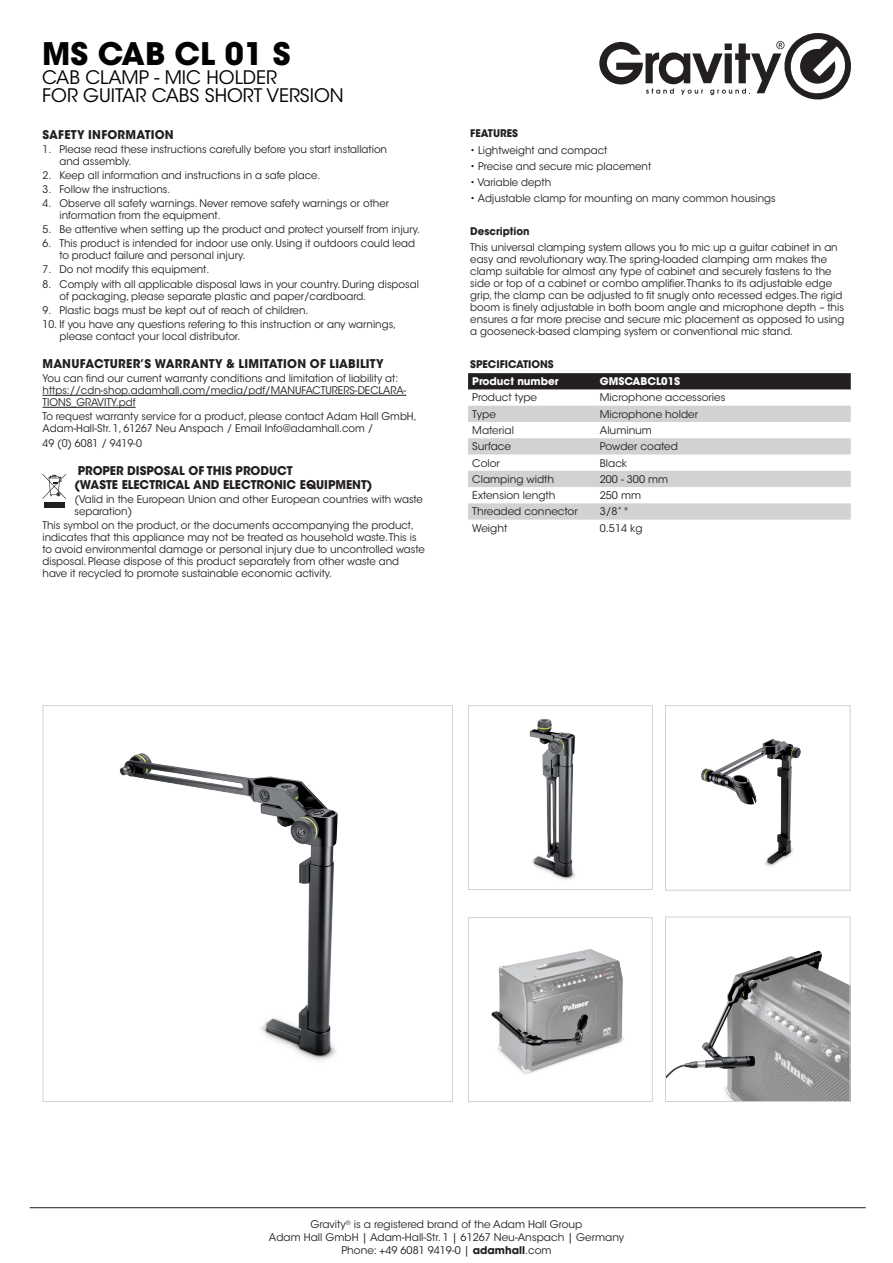
<style>
.page{position:relative;width:893px;height:1263px;background:#fff}
.page>*{position:absolute;margin:0;border:0;box-sizing:border-box;transform-origin:0 0}
.t1{font:700 30.9px "ITC Avant Garde Std";color:#030102}
.t2{font:18.6px/18.6px "ITC Avant Garde Std";color:#030102}
.t3{font:700 12px/14.1px "ITC Avant Garde Std";color:#231f20}
.t4{font:700 12px "ITC Avant Garde Std";letter-spacing:.02em;color:#231f20}
.t5{font:10.5px/12px "ITC Avant Garde Std";color:#231f20}
.t6{font:700 10.5px "ITC Avant Garde Std";color:#231f20}
.t7{font:700 10.5px "ITC Avant Garde Std";color:#fff}
.s1{font-weight:700}
</style>
<div class="page">
<hr style="left:43px;top:395px;width:363px;height:1px;background:#231f20">
<hr style="left:43px;top:407px;width:93px;height:1px;background:#231f20">
<div style="left:44px;top:503px;width:21px;height:5px;background:#231f20"></div>
<svg style="left:43px;top:474px;width:23px;height:25px"></svg>
<hr style="left:30px;top:1207px;width:836px;height:1px;background:#231f20">
<svg style="left:599px;top:33px;width:252px;height:67px"></svg>
<div style="left:468px;top:373px;width:383px;height:16px;background:#231f20"></div>
<svg style="left:468px;top:406px;width:383px;height:114px"></svg>
<img style="left:701px;top:739px;width:100px;height:127px">
<div style="left:665px;top:705px;width:185px;height:185px;border:1px solid #d1d2d4"></div>
<img style="left:529px;top:718px;width:46px;height:162px">
<div style="left:468px;top:705px;width:185px;height:185px;border:1px solid #d1d2d4"></div>
<img style="left:119px;top:753px;width:219px;height:308px">
<img style="left:667px;top:950px;width:181px;height:150px">
<div style="left:665px;top:916px;width:185px;height:186px;border:1px solid #d1d2d4"></div>
<img style="left:491px;top:949px;width:132px;height:125px">
<div style="left:468px;top:917px;width:185px;height:185px;border:1px solid #d1d2d4"></div>
<h1 class="t1" style="left:42px;top:34px;width:250px">MS CAB CL 01 S</h1>
<h2 class="t2" style="left:42px;top:68px;width:303px">CAB CLAMP - MIC HOLDER<br>FOR GUITAR CABS SHORT VERSION</h2>
<p class="t4" style="left:43px;top:126px;width:133px">SAFETY INFORMATION</p>
<p class="t5" style="left:60px;top:143px;width:329px;text-indent:-17px">1. Please read these instructions carefully before you start installation and assembly.</p>
<p class="t5" style="left:43px;top:169px;width:279px">2. Keep all information and instructions in a safe place.</p>
<p class="t5" style="left:43px;top:183px;width:129px">3. Follow the instructions.</p>
<p class="t5" style="left:60px;top:197px;width:331px;text-indent:-17px">4. Observe all safety warnings. Never remove safety warnings or other information from the equipment.</p>
<p class="t5" style="left:43px;top:224px;width:379px">5. Be attentive when setting up the product and protect yourself from injury.</p>
<p class="t5" style="left:60px;top:238px;width:357px;text-indent:-17px">6. This product is intended for indoor use only. Using it outdoors could lead to product failure and personal injury.</p>
<p class="t5" style="left:43px;top:264px;width:168px">7. Do not modify this equipment.</p>
<p class="t5" style="left:60px;top:278px;width:361px;text-indent:-17px">8. Comply with all applicable disposal laws in your country. During disposal of packaging, please separate plastic and paper/cardboard.</p>
<p class="t5" style="left:43px;top:304px;width:267px">9. Plastic bags must be kept out of reach of children.</p>
<p class="t5" style="left:60px;top:318px;width:338px;text-indent:-17px">10. If you have any questions refering to this instruction or any warnings, please contact your local distributor.</p>
<p class="t3" style="left:43px;top:357px;width:343px">MANUFACTURER’S WARRANTY &amp; LIMITATION OF LIABILITY</p>
<p class="t5" style="left:43px;top:373px;width:365px">You can find our current warranty conditions and limitation of liability at: https://cdn-shop.adamhall.com/media/pdf/MANUFACTURERS-DECLARA-<br>TIONS_GRAVITY.pdf</p>
<p class="t5" style="left:43px;top:411px;width:376px">To request warranty service for a product, please contact Adam Hall GmbH,<br>Adam-Hall-Str. 1, 61267 Neu Anspach / Email Info@adamhall.com /</p>
<p class="t5" style="left:43px;top:437px;width:101px">49 (0) 6081 / 9419-0</p>
<p class="t3" style="left:74px;top:463px;width:299px">PROPER DISPOSAL OF THIS PRODUCT<br>(WASTE ELECTRICAL AND ELECTRONIC EQUIPMENT)</p>
<p class="t5" style="left:74px;top:493px;width:350px">(Valid in the European Union and other European countries with waste separation)</p>
<p class="t5" style="left:43px;top:519px;width:384px">This symbol on the product, or the documents accompanying the product, indicates that this appliance may not be treated as household waste. This is to avoid environmental damage or personal injury due to uncontrolled waste disposal. Please dispose of this product separately from other waste and have it recycled to promote sustainable economic activity.</p>
<p class="t6" style="left:470px;top:127px;width:49px">FEATURES</p>
<p class="t5" style="left:470px;top:144px;width:139px">• Lightweight and compact</p>
<p class="t5" style="left:470px;top:160px;width:183px">• Precise and secure mic placement</p>
<p class="t5" style="left:470px;top:177px;width:83px">• Variable depth</p>
<p class="t5" style="left:470px;top:193px;width:307px">• Adjustable clamp for mounting on many common housings</p>
<p class="t6" style="left:470px;top:224px;width:61px">Description</p>
<p class="t5" style="left:470px;top:242px;width:376px">This universal clamping system allows you to mic up a guitar cabinet in an easy and revolutionary way. The spring-loaded clamping arm makes the clamp suitable for almost any type of cabinet and securely fastens to the side or top of a cabinet or combo amplifier. Thanks to its adjustable edge grip, the clamp can be adjusted to fit snugly onto recessed edges. The rigid boom is finely adjustable in both boom angle and microphone depth – this ensures a far more precise and secure mic placement as opposed to using a gooseneck-based clamping system or conventional mic stand.</p>
<p class="t6" style="left:470px;top:357px;width:85px">SPECIFICATIONS</p>
<p class="t7" style="left:472px;top:374px;width:88px">Product number</p>
<p class="t7" style="left:600px;top:374px;width:82px">GMSCABCL01S</p>
<p class="t5" style="left:472px;top:392px;width:66px">Product type</p>
<p class="t5" style="left:600px;top:392px;width:127px">Microphone accessories</p>
<p class="t5" style="left:472px;top:408px;width:25px">Type</p>
<p class="t5" style="left:600px;top:408px;width:100px">Microphone holder</p>
<p class="t5" style="left:472px;top:424px;width:43px">Material</p>
<p class="t5" style="left:600px;top:424px;width:54px">Aluminum</p>
<p class="t5" style="left:472px;top:441px;width:40px">Surface</p>
<p class="t5" style="left:600px;top:441px;width:80px">Powder coated</p>
<p class="t5" style="left:472px;top:457px;width:29px">Color</p>
<p class="t5" style="left:600px;top:457px;width:29px">Black</p>
<p class="t5" style="left:472px;top:473px;width:83px">Clamping width</p>
<p class="t5" style="left:600px;top:473px;width:70px">200 - 300 mm</p>
<p class="t5" style="left:472px;top:489px;width:85px">Extension length</p>
<p class="t5" style="left:600px;top:489px;width:43px">250 mm</p>
<p class="t5" style="left:472px;top:506px;width:107px">Threaded connector</p>
<p class="t5" style="left:600px;top:506px;width:30px">3/8” "</p>
<p class="t5" style="left:472px;top:522px;width:37px">Weight</p>
<p class="t5" style="left:600px;top:522px;width:44px">0.514 kg</p>
<p class="t5" style="left:269px;top:1218px;width:357px;line-height:12.6px;text-align:center">Gravity<sup>®</sup> is a registered brand of the Adam Hall Group<br>Adam Hall GmbH | Adam-Hall-Str. 1 | 61267 Neu-Anspach | Germany<br>Phone: +49 6081 9419-0 | <span class="s1">adamhall</span>.com</p>
</div>
